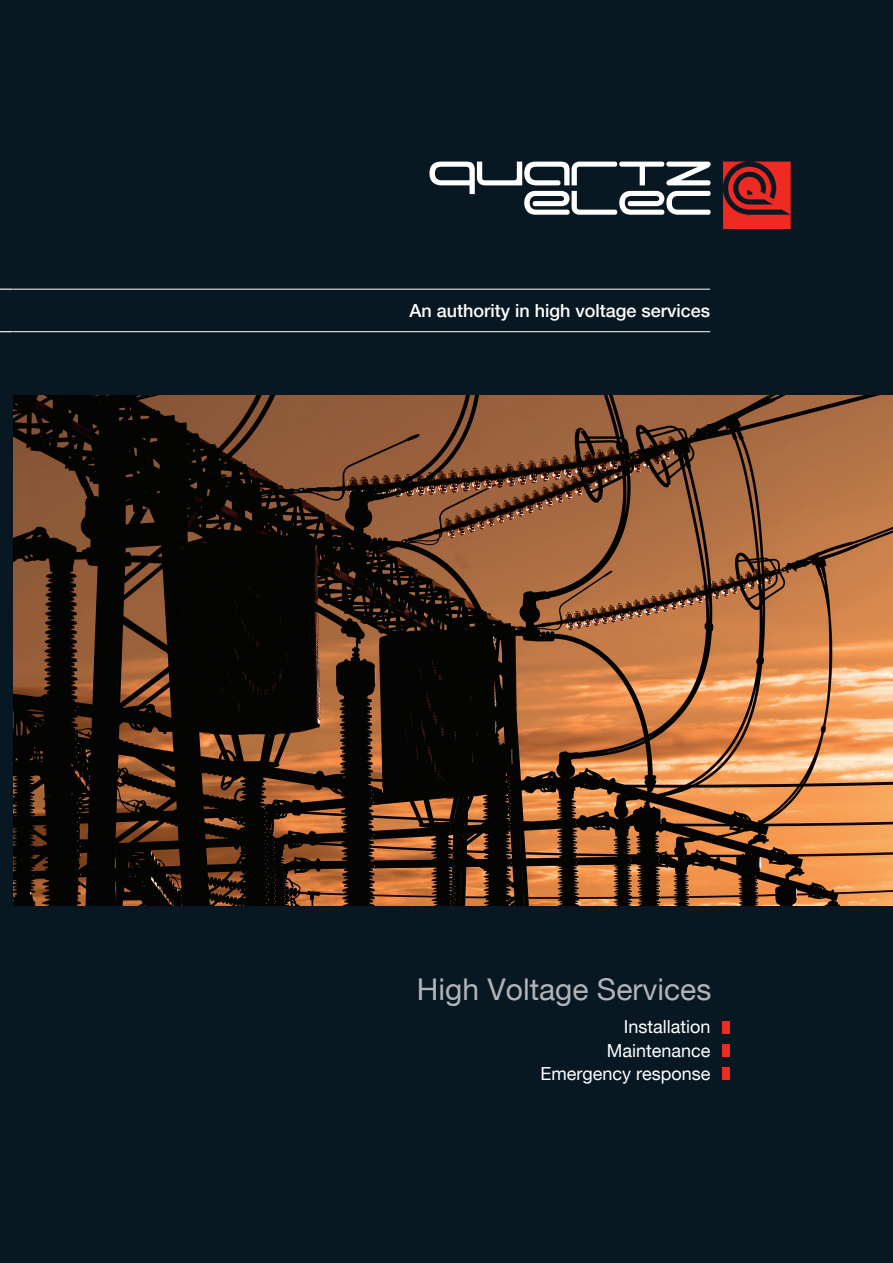
<style>
.page{position:relative;width:893px;height:1263px;background:#071822}
.page>*{position:absolute;margin:0;border:0;box-sizing:border-box;transform-origin:0 0}
.t1{font:30px "Helvetica Neue LT";color:#b2b3b7}
.t2{font:18px "Helvetica Neue LT";color:#fff}
.t3{font:500 18px "Helvetica Neue LT";color:#fff}
</style>
<div class="page">
<hr style="left:0;top:289px;width:710px;height:1px;background:#fff">
<hr style="left:0;top:331px;width:710px;height:1px;background:#fff">
<img style="left:13px;top:395px;width:880px;height:511px">
<svg style="left:429px;top:162px;width:282px;height:53px"></svg>
<svg style="left:723px;top:162px;width:68px;height:67px"></svg>
<div style="left:722px;top:1044px;width:8px;height:13px;background:#ee2a23"></div>
<div style="left:722px;top:1021px;width:8px;height:13px;background:#ee2a23"></div>
<div style="left:722px;top:1067px;width:8px;height:13px;background:#ee2a23"></div>
<svg style="left:0;top:331px;width:13px;height:1px"></svg>
<svg style="left:0;top:289px;width:13px;height:1px"></svg>
<p class="t3" style="left:409px;top:300px;width:302px">An authority in high voltage services</p>
<p class="t1" style="left:417px;top:971px;width:296px">High Voltage Services</p>
<p class="t2" style="left:624px;top:1016px;width:88px">Installation</p>
<p class="t2" style="left:607px;top:1039px;width:105px">Maintenance</p>
<p class="t2" style="left:540px;top:1062px;width:172px">Emergency response</p>
</div>
